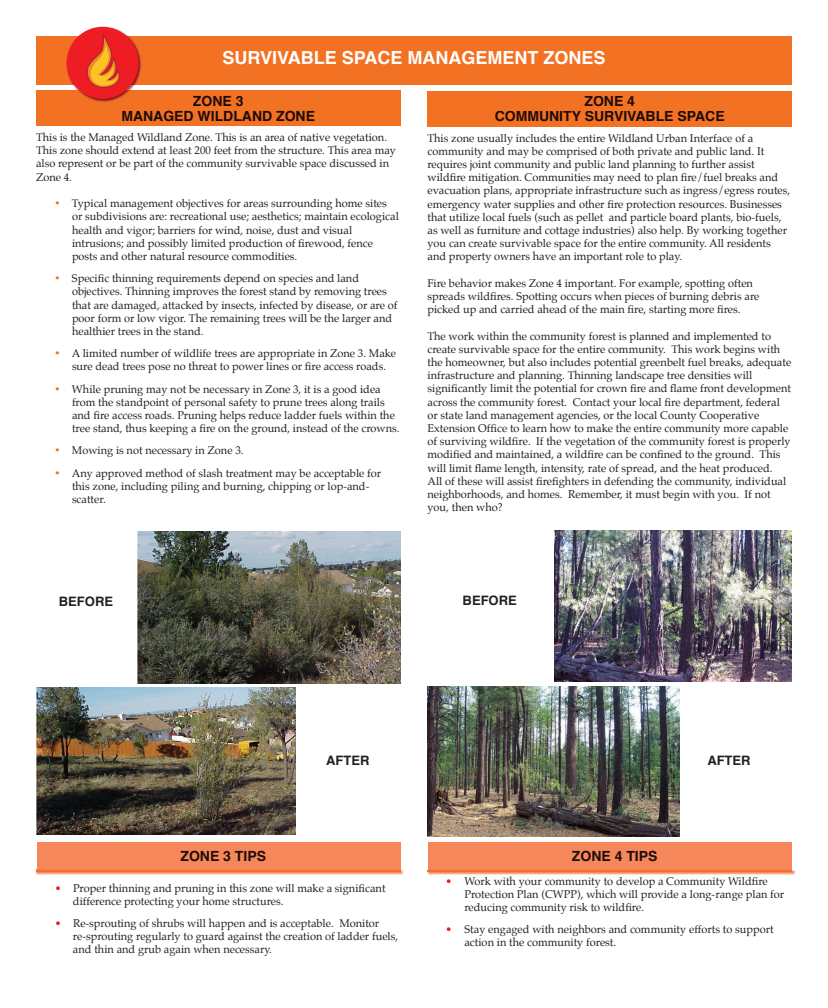
<style>
.page{position:relative;width:828px;height:1008px;background:#fff}
.page>*{position:absolute;margin:0;border:0;box-sizing:border-box;transform-origin:0 0}
.t1{font:700 18px "Helvetica";color:#fff}
.t2{font:700 14px/15px "Helvetica";color:#1e0c08;text-align:center}
.t3{font:700 14px "Helvetica";color:#1e0d09}
.t4{font:700 13px "Helvetica";color:#231f20}
.t5{font:11px/13.2px "Palatino";color:#231f20}
.s1{font-weight:700;color:#f37123}
.s2{color:#ee1d23}
</style>
<div class="page">
<div style="left:36px;top:90px;width:364px;height:36px;background:#f37123"></div>
<div style="left:36px;top:36px;width:756px;height:49px;background:#f37123"></div>
<div style="left:428px;top:91px;width:364px;height:36px;background:#f37123"></div>
<img style="left:73px;top:26px;width:62px;height:76px">
<img style="left:66px;top:36px;width:75px;height:49px">
<div style="left:67px;top:27px;width:72px;height:72px;background:#ee1d23;border-radius:50%"></div>
<svg style="left:87px;top:34px;width:33px;height:54px"></svg>
<div style="left:37px;top:842px;width:363px;height:28px;background:#f5875a"></div>
<img style="left:35px;top:869px;width:369px;height:6px">
<img style="left:37px;top:869px;width:363px;height:1px">
<hr style="left:36px;top:870px;width:364px;height:2px;background:#f37123">
<div style="left:428px;top:842px;width:364px;height:28px;background:#f5875a"></div>
<img style="left:427px;top:869px;width:369px;height:6px">
<img style="left:428px;top:869px;width:364px;height:1px">
<hr style="left:428px;top:870px;width:364px;height:2px;background:#f37123">
<img style="left:138px;top:532px;width:262px;height:151px">
<img style="left:36px;top:688px;width:260px;height:146px">
<img style="left:554px;top:530px;width:237px;height:151px">
<img style="left:428px;top:687px;width:252px;height:149px">
<h1 class="t1" style="left:222px;top:45px;width:385px">SURVIVABLE SPACE MANAGEMENT ZONES</h1>
<p class="t2" style="left:495px;top:95px;width:232px">ZONE 4<br>COMMUNITY SURVIVABLE SPACE</p>
<p class="t2" style="left:121px;top:94px;width:195px">ZONE 3<br>MANAGED WILDLAND ZONE</p>
<p class="t5" style="left:36px;top:131px;width:362px">This is the Managed Wildland Zone. This is an area of native vegetation.<br>This zone should extend at least 200 feet from the structure. This area may also represent or be part of the community survivable space discussed in Zone 4.</p>
<p class="t5" style="left:72px;top:198px;width:328px;text-indent:-18px"><span class="s1">•</span> Typical management objectives for areas surrounding home sites or subdivisions are: recreational use; aesthetics; maintain ecological health and vigor; barriers for wind, noise, dust and visual intrusions; and possibly limited production of firewood, fence posts and other natural resource commodities.</p>
<p class="t5" style="left:72px;top:273px;width:327px;text-indent:-18px"><span class="s1">•</span> Specific thinning requirements depend on species and land objectives. Thinning improves the forest stand by removing trees that are damaged, attacked by insects, infected by disease, or are of poor form or low vigor. The remaining trees will be the larger and healthier trees in the stand.</p>
<p class="t5" style="left:72px;top:348px;width:326px;text-indent:-18px"><span class="s1">•</span> A limited number of wildlife trees are appropriate in Zone 3. Make sure dead trees pose no threat to power lines or fire access roads.</p>
<p class="t5" style="left:72px;top:383px;width:329px;text-indent:-18px"><span class="s1">•</span> While pruning may not be necessary in Zone 3, it is a good idea from the standpoint of personal safety to prune trees along trails and fire access roads. Pruning helps reduce ladder fuels within the tree stand, thus keeping a fire on the ground, instead of the crowns.</p>
<p class="t5" style="left:54px;top:445px;width:191px"><span class="s1">•</span> Mowing is not necessary in Zone 3.</p>
<p class="t5" style="left:72px;top:467px;width:311px;text-indent:-18px"><span class="s1">•</span> Any approved method of slash treatment may be acceptable for this zone, including piling and burning, chipping or lop-and&shy;scatter.</p>
<p class="t5" style="left:428px;top:132px;width:364px">This zone usually includes the entire Wildland Urban Interface of a community and may be comprised of both private and public land. It requires joint community and public land planning to further assist wildfire mitigation. Communities may need to plan fire/fuel breaks and evacuation plans, appropriate infrastructure such as ingress/egress routes, emergency water supplies and other fire protection resources. Businesses that utilize local fuels (such as pellet and particle board plants, bio-fuels, as well as furniture and cottage industries) also help. By working together you can create survivable space for the entire community. All residents and property owners have an important role to play.</p>
<p class="t5" style="left:428px;top:277px;width:333px">Fire behavior makes Zone 4 important. For example, spotting often spreads wildfires. Spotting occurs when pieces of burning debris are picked up and carried ahead of the main fire, starting more fires.</p>
<p class="t5" style="left:428px;top:330px;width:365px">The work within the community forest is planned and implemented to create survivable space for the entire community. This work begins with the homeowner, but also includes potential greenbelt fuel breaks, adequate infrastructure and planning. Thinning landscape tree densities will significantly limit the potential for crown fire and flame front development across the community forest. Contact your local fire department, federal or state land management agencies, or the local County Cooperative Extension Office to learn how to make the entire community more capable of surviving wildfire. If the vegetation of the community forest is properly modified and maintained, a wildfire can be confined to the ground. This will limit flame length, intensity, rate of spread, and the heat produced.<br>All of these will assist firefighters in defending the community, individual neighborhoods, and homes. Remember, it must begin with you. If not you, then who?</p>
<p class="t4" style="left:59px;top:593px;width:56px">BEFORE</p>
<p class="t4" style="left:463px;top:592px;width:56px">BEFORE</p>
<p class="t4" style="left:326px;top:752px;width:45px">AFTER</p>
<p class="t4" style="left:707px;top:752px;width:45px">AFTER</p>
<p class="t3" style="left:180px;top:847px;width:87px">ZONE 3 TIPS</p>
<p class="t3" style="left:572px;top:847px;width:87px">ZONE 4 TIPS</p>
<p class="t5" style="left:73px;top:882px;width:314px;text-indent:-18px"><span class="s2">•</span> Proper thinning and pruning in this zone will make a significant difference protecting your home structures.</p>
<p class="t5" style="left:73px;top:918px;width:327px;text-indent:-18px"><span class="s2">•</span> Re-sprouting of shrubs will happen and is acceptable. Monitor re-sprouting regularly to guard against the creation of ladder fuels, and thin and grub again when necessary.</p>
<p class="t5" style="left:464px;top:875px;width:321px;text-indent:-19px"><span class="s2">•</span> Work with your community to develop a Community Wildfire<br>Protection Plan (CWPP), which will provide a long- range plan for reducing community risk to wildfire.</p>
<p class="t5" style="left:464px;top:924px;width:311px;text-indent:-19px"><span class="s2">•</span> Stay engaged with neighbors and community efforts to support action in the community forest.</p>
</div>
